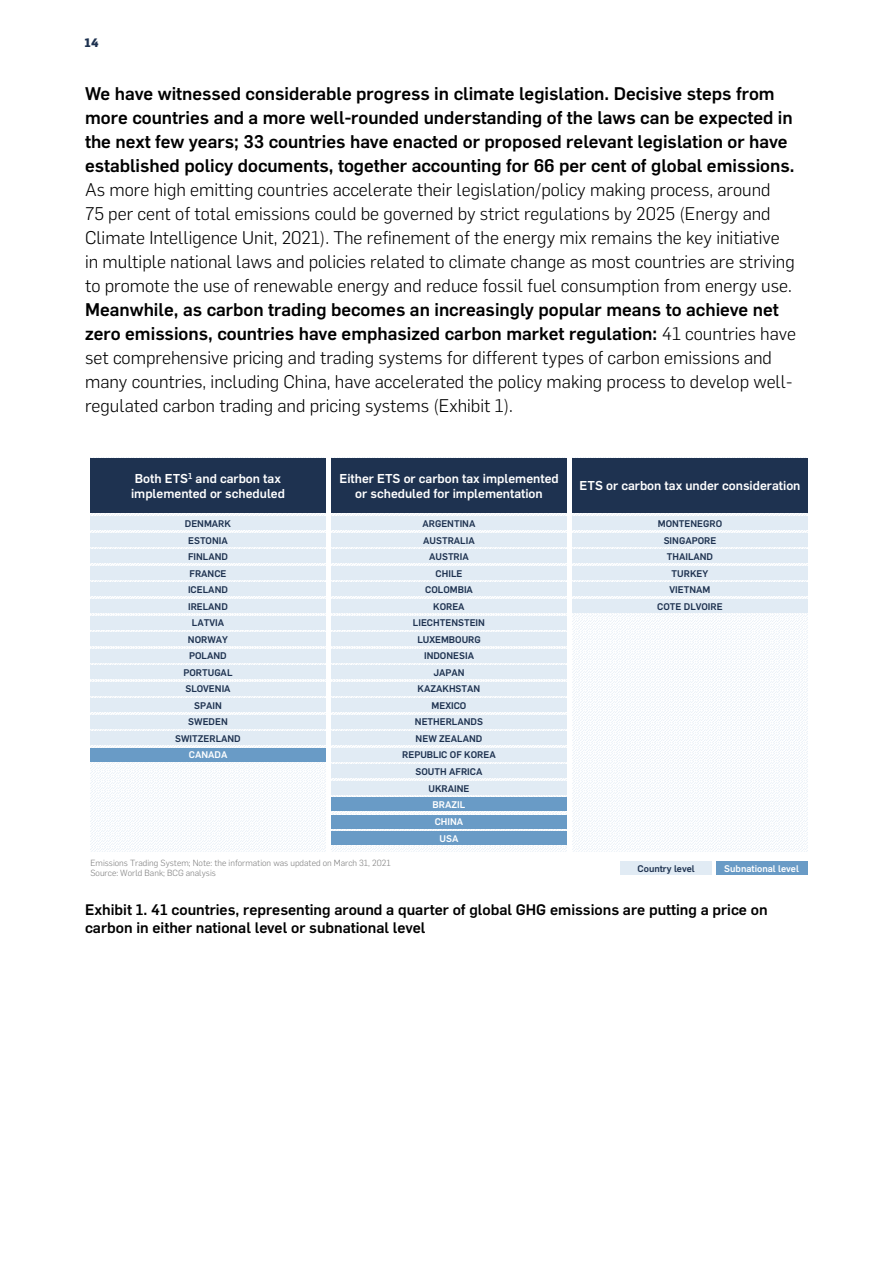
<style>
.page{position:relative;width:893px;height:1263px;background:#fff}
.page>*{position:absolute;margin:0;border:0;box-sizing:border-box;transform-origin:0 0}
.t1{font:300 18px/24px "Flama";color:#000}
.t2{font:500 18px/24px "Flama";color:#000}
.t3{font:500 15px/18px "Flama";color:#000}
.t4{font:500 12.6px/15.1px "Flama";color:#fff;text-align:center}
.t5{font:800 12px "Flama";color:#1e3250}
.t6{font:500 9.45px/16.5px "Flama";color:#1e3250;text-align:center}
.t7{font:500 9.45px/17.2px "Flama";color:#fff}
.t8{font:300 8.7px/9.4px "Flama";color:#7f7f7f}
.s1{font-weight:500}
</style>
<div class="page">
<svg style="left:90px;top:512px;width:236px;height:339px"></svg>
<svg style="left:331px;top:512px;width:235px;height:339px"></svg>
<div style="left:572px;top:458px;width:235px;height:393px;background:linear-gradient(to right,#f5f8fa,#f5f8fa)"></div>
<div style="left:621px;top:861px;width:91px;height:13px;background:#e1ebf4"></div>
<div style="left:716px;top:861px;width:91px;height:13px;background:#699bc6"></div>
<div style="left:90px;top:458px;width:236px;height:54px;background:#1e3250"></div>
<div style="left:90px;top:550px;width:236px;height:13px;background:#e1ebf4"></div>
<div style="left:90px;top:533px;width:236px;height:14px;background:#e1ebf4"></div>
<div style="left:90px;top:616px;width:236px;height:13px;background:#e1ebf4"></div>
<div style="left:90px;top:632px;width:236px;height:14px;background:#e1ebf4"></div>
<div style="left:90px;top:599px;width:236px;height:14px;background:#e1ebf4"></div>
<div style="left:90px;top:731px;width:236px;height:14px;background:#e1ebf4"></div>
<div style="left:90px;top:682px;width:236px;height:13px;background:#e1ebf4"></div>
<div style="left:90px;top:566px;width:236px;height:14px;background:#e1ebf4"></div>
<div style="left:90px;top:649px;width:236px;height:13px;background:#e1ebf4"></div>
<div style="left:90px;top:517px;width:236px;height:13px;background:#e1ebf4"></div>
<div style="left:90px;top:715px;width:236px;height:13px;background:#e1ebf4"></div>
<div style="left:90px;top:748px;width:236px;height:13px;background:#699bc6"></div>
<div style="left:90px;top:665px;width:236px;height:14px;background:#e1ebf4"></div>
<div style="left:90px;top:583px;width:236px;height:13px;background:#e1ebf4"></div>
<div style="left:90px;top:698px;width:236px;height:14px;background:#e1ebf4"></div>
<div style="left:572px;top:458px;width:235px;height:54px;background:#1e3250"></div>
<div style="left:331px;top:458px;width:235px;height:54px;background:#1e3250"></div>
<div style="left:331px;top:665px;width:235px;height:14px;background:#e1ebf4"></div>
<div style="left:331px;top:781px;width:235px;height:13px;background:#e1ebf4"></div>
<div style="left:331px;top:682px;width:235px;height:13px;background:#e1ebf4"></div>
<div style="left:331px;top:533px;width:235px;height:14px;background:#e1ebf4"></div>
<div style="left:331px;top:550px;width:235px;height:13px;background:#e1ebf4"></div>
<div style="left:331px;top:566px;width:235px;height:14px;background:#e1ebf4"></div>
<div style="left:331px;top:583px;width:235px;height:13px;background:#e1ebf4"></div>
<div style="left:331px;top:698px;width:235px;height:14px;background:#e1ebf4"></div>
<div style="left:331px;top:748px;width:235px;height:13px;background:#e1ebf4"></div>
<div style="left:331px;top:731px;width:235px;height:14px;background:#e1ebf4"></div>
<div style="left:331px;top:764px;width:235px;height:14px;background:#e1ebf4"></div>
<div style="left:331px;top:831px;width:235px;height:14px;background:#699bc6"></div>
<div style="left:331px;top:797px;width:235px;height:14px;background:#699bc6"></div>
<div style="left:331px;top:815px;width:235px;height:13px;background:#699bc6"></div>
<div style="left:331px;top:517px;width:235px;height:13px;background:#e1ebf4"></div>
<div style="left:331px;top:649px;width:235px;height:13px;background:#e1ebf4"></div>
<div style="left:331px;top:599px;width:235px;height:14px;background:#e1ebf4"></div>
<div style="left:331px;top:616px;width:235px;height:13px;background:#e1ebf4"></div>
<div style="left:331px;top:632px;width:235px;height:14px;background:#e1ebf4"></div>
<div style="left:331px;top:715px;width:235px;height:13px;background:#e1ebf4"></div>
<div style="left:572px;top:583px;width:235px;height:13px;background:#e1ebf4"></div>
<div style="left:572px;top:533px;width:235px;height:14px;background:#e1ebf4"></div>
<div style="left:572px;top:550px;width:235px;height:13px;background:#e1ebf4"></div>
<div style="left:572px;top:566px;width:235px;height:14px;background:#e1ebf4"></div>
<div style="left:572px;top:517px;width:235px;height:13px;background:#e1ebf4"></div>
<div style="left:572px;top:599px;width:235px;height:14px;background:#e1ebf4"></div>
<p class="t5" style="left:85px;top:35px;width:15px">14</p>
<p class="t2" style="left:85px;top:81px;width:711px">We have witnessed considerable progress in climate legislation. Decisive steps from more countries and a more well-rounded understanding of the laws can be expected in the next few years; 33 countries have enacted or proposed relevant legislation or have established policy documents, together accounting for 66 per cent of global emissions.</p>
<p class="t1" style="left:85px;top:177px;width:711px">As more high emitting countries accelerate their legislation/policy making process, around<br>75 per cent of total emissions could be governed by strict regulations by 2025 (Energy and Climate Intelligence Unit, 2021). The refinement of the energy mix remains the key initiative in multiple national laws and policies related to climate change as most countries are striving to promote the use of renewable energy and reduce fossil fuel consumption from energy use.</p>
<p class="t1" style="left:85px;top:297px;width:712px"><span class="s1">Meanwhile, as carbon trading becomes an increasingly popular means to achieve net zero emissions, countries have emphasized carbon market regulation:</span> 41 countries have set comprehensive pricing and trading systems for different types of carbon emissions and many countries, including China, have accelerated the policy making process to develop well&shy;regulated carbon trading and pricing systems (Exhibit 1).</p>
<p class="t4" style="left:131px;top:469px;width:155px">Both ETS<sup>1</sup> and carbon tax implemented or scheduled</p>
<p class="t4" style="left:339px;top:469px;width:221px">Either ETS or carbon tax implemented or scheduled for implementation</p>
<p class="t6" style="left:185px;top:515px;width:48px">DENMARK</p>
<p class="t6" style="left:422px;top:515px;width:54px">ARGENTINA</p>
<p class="t6" style="left:188px;top:531px;width:41px">ESTONIA</p>
<p class="t6" style="left:188px;top:548px;width:42px">FINLAND</p>
<p class="t6" style="left:189px;top:564px;width:39px">FRANCE</p>
<p class="t6" style="left:188px;top:581px;width:41px">ICELAND</p>
<p class="t6" style="left:423px;top:531px;width:53px">AUSTRALIA<br>AUSTRIA<br>CHILE<br>COLOMBIA</p>
<p class="t6" style="left:188px;top:597px;width:41px">IRELAND</p>
<p class="t6" style="left:188px;top:614px;width:42px">LATVIA<br>NORWAY</p>
<p class="t6" style="left:413px;top:597px;width:74px">KOREA<br>LIECHTENSTEIN<br>LUXEMBOURG</p>
<p class="t6" style="left:189px;top:647px;width:39px">POLAND</p>
<p class="t6" style="left:424px;top:647px;width:51px">INDONESIA</p>
<p class="t6" style="left:183px;top:663px;width:50px">PORTUGAL</p>
<p class="t6" style="left:433px;top:663px;width:33px">JAPAN</p>
<p class="t6" style="left:185px;top:680px;width:47px">SLOVENIA</p>
<p class="t6" style="left:418px;top:680px;width:64px">KAZAKHSTAN</p>
<p class="t6" style="left:194px;top:697px;width:29px">SPAIN</p>
<p class="t6" style="left:432px;top:697px;width:36px">MEXICO</p>
<p class="t6" style="left:188px;top:713px;width:41px">SWEDEN</p>
<p class="t7" style="left:189px;top:746px;width:40px">CANADA</p>
<p class="t6" style="left:175px;top:730px;width:67px">SWITZERLAND</p>
<p class="t6" style="left:415px;top:713px;width:70px">NETHERLANDS</p>
<p class="t6" style="left:416px;top:730px;width:68px">NEW ZEALAND</p>
<p class="t6" style="left:416px;top:763px;width:68px">SOUTH AFRICA</p>
<p class="t6" style="left:402px;top:746px;width:95px">REPUBLIC OF KOREA</p>
<p class="t6" style="left:428px;top:779px;width:42px">UKRAINE</p>
<p class="t7" style="left:433px;top:795px;width:34px">BRAZIL<br>CHINA</p>
<p class="t7" style="left:440px;top:829px;width:20px">USA</p>
<p class="t8" style="left:90px;top:858px;width:302px">Emissions Trading System; Note: the information was updated on March 31, 2021<br>Source: World Bank; BCG analysis</p>
<p class="t4" style="left:580px;top:477px;width:222px">ETS or carbon tax under consideration</p>
<p class="t6" style="left:658px;top:515px;width:66px">MONTENEGRO</p>
<p class="t6" style="left:664px;top:531px;width:54px">SINGAPORE<br>THAILAND<br>TURKEY</p>
<p class="t6" style="left:669px;top:581px;width:42px">VIETNAM</p>
<p class="t6" style="left:657px;top:597px;width:67px">COTE DLVOIRE</p>
<p class="t6" style="left:638px;top:859px;width:59px">Country level</p>
<p class="t7" style="left:724px;top:859px;width:76px">Subnational level</p>
<p class="t3" style="left:85px;top:900px;width:684px">Exhibit 1. 41 countries, representing around a quarter of global GHG emissions are putting a price on carbon in either national level or subnational level</p>
</div>
